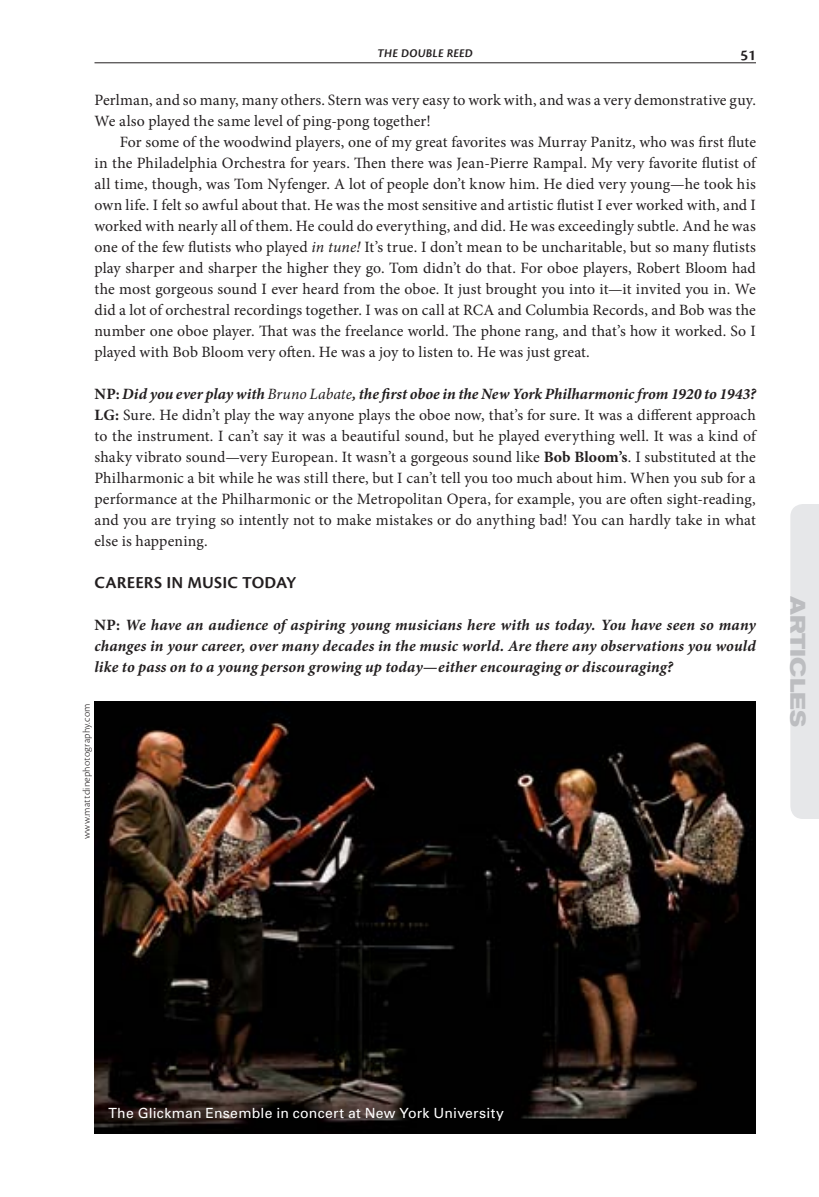
<style>
.page{position:relative;width:819px;height:1197px;background:#fff}
.page>*{position:absolute;margin:0;border:0;box-sizing:border-box;transform-origin:0 0}
.t1{font:700 expanded 21px "Akzidenz Grotesk BE";color:#bcbdc0}
.t2{font:17.5px "Cronos Pro Semibold Capt";letter-spacing:.01em;color:#231f20}
.t3{font:15.75px/21px "Minion Pro";letter-spacing:.005em;color:#231f20;text-align:justify}
.t4{font:italic 700 15.75px/21px "Minion Pro";letter-spacing:.01em;color:#231f20;text-align:justify}
.t5{font:15.75px "Cronos Pro Semibold Capt";color:#231f20}
.t6{font:14px "Univers";letter-spacing:.02em;color:#fff}
.t7{font:12.25px "Cronos Pro Semibold Capt It";letter-spacing:.01em;color:#231f20}
.t8{font:10.5px "Cronos Pro Lt Capt";letter-spacing:.015em;color:#231f20}
.s1{font-style:italic}
.s2{font-weight:700}
.s3{font-weight:700;font-style:italic}
.s4{font-style:normal}
</style>
<div class="page">
<hr style="left:94px;top:63px;width:662px;height:1px;background:#231f20">
<div style="left:790px;top:504px;width:29px;height:315px;background:#e6e7e9"></div>
<img style="left:94px;top:702px;width:662px;height:432px">
<p class="t7" style="left:377px;top:46px;width:96px">THE DOUBLE REED</p>
<p class="t5" style="left:740px;top:46px;width:17px">51</p>
<p class="t3" style="left:94px;top:90px;width:663px">Perlman, and so many, many others. Stern was very easy to work with, and was a very demonstrative guy.<br>We also played the same level of ping-pong together!</p>
<p class="t3" style="left:94px;top:132px;width:663px;text-indent:25px">For some of the woodwind players, one of my great favorites was Murray Panitz, who was first flute in the Philadelphia Orchestra for years. Then there was Jean-Pierre Rampal. My very favorite flutist of all time, though, was Tom Nyfenger. A lot of people don’t know him. He died very young—he took his own life. I felt so awful about that. He was the most sensitive and artistic flutist I ever worked with, and I worked with nearly all of them. He could do everything, and did. He was exceedingly subtle. And he was one of the few flutists who played <span class="s1">in tune!</span> It’s true. I don’t mean to be uncharitable, but so many flutists play sharper and sharper the higher they go. Tom didn’t do that. For oboe players, Robert Bloom had the most gorgeous sound I ever heard from the oboe. It just brought you into it—it invited you in. We did a lot of orchestral recordings together. I was on call at RCA and Columbia Records, and Bob was the number one oboe player. That was the freelance world. The phone rang, and that’s how it worked. So I played with Bob Bloom very often. He was a joy to listen to. He was just great.</p>
<p class="t3" style="left:94px;top:383px;width:663px"><span class="s2">NP:</span> <span class="s3">Did you ever play with</span> <span class="s1">Bruno Labate</span><span class="s3">, the first oboe in the New York Philharmonic from 1920 to 1943?<br></span><span class="s2">LG:</span> Sure. He didn’t play the way anyone plays the oboe now, that’s for sure. It was a different approach to the instrument. I can’t say it was a beautiful sound, but he played everything well. It was a kind of shaky vibrato sound—very European. It wasn’t a gorgeous sound like <span class="s2">Bob Bloom’s</span>. I substituted at the Philharmonic a bit while he was still there, but I can’t tell you too much about him. When you sub for a performance at the Philharmonic or the Metropolitan Opera, for example, you are often sight-reading, and you are trying so intently not to make mistakes or do anything bad! You can hardly take in what else is happening.</p>
<p class="t2" style="left:95px;top:573px;width:203px">CAREERS IN MUSIC TODAY</p>
<p class="t4" style="left:94px;top:614px;width:663px"><span class="s4">NP:</span> We have an audience of aspiring young musicians here with us today. You have seen so many changes in your career, over many decades in the music world. Are there any observations you would like to pass on to a young person growing up today—either encouraging or discouraging?</p>
<p class="t8" style="left:81px;top:839px;width:137px;rotate:-90deg">www.mattdinephotography.com</p>
<h1 class="t1" style="left:810px;top:596px;width:133px;rotate:90deg">Articles</h1>
<p class="t6" style="left:108px;top:1105px;width:397px">The Glickman Ensemble in concert at New York University</p>
</div>
